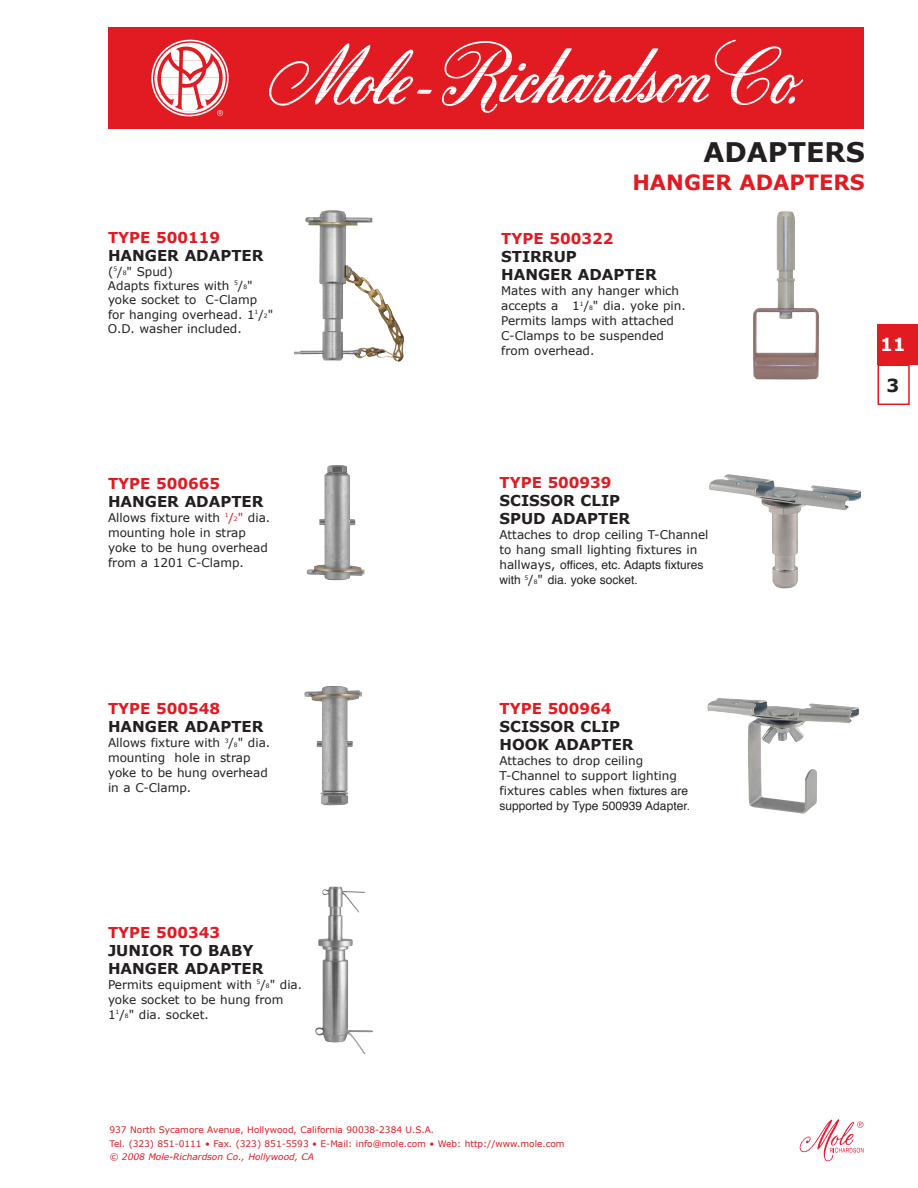
<style>
.page{position:relative;width:918px;height:1188px;background:#fff}
.page>*{position:absolute;margin:0;border:0;box-sizing:border-box;transform-origin:0 0}
.t1{font:700 27px "Verdana";color:#231f20}
.t2{font:700 21px "Verdana";color:#e21a21}
.t3{font:700 18px "Verdana";color:#fff}
.t4{font:700 18px "Verdana";color:#231f20}
.t5{font:700 15px/18px "Verdana";color:#231f20}
.t6{font:700 15px "Verdana";color:#e21a21}
.t7{font:12px/15px "Verdana";color:#231f20}
.t8{font:12px/15px "Helvetica";color:#231f20}
.t9{font:9px/13.5px "Verdana";color:#e21a21}
.t10{font:italic 9px "Verdana";color:#e21a21}
.s1{font-size:6px}
.s2{color:#e21a21}
.s3{font-size:6px;color:#e21a21}
.s4{font-family:"Verdana"}
.s5{font-family:"Verdana";font-size:6px}
.s6{font-family:"Helvetica"}
</style>
<div class="page">
<div style="left:108px;top:27px;width:756px;height:101px;background:#e21a21"></div>
<svg style="left:151px;top:39px;width:78px;height:78px"></svg>
<svg style="left:269px;top:40px;width:534px;height:73px"></svg>
<svg style="left:800px;top:1119px;width:64px;height:42px"></svg>
<img style="left:294px;top:210px;width:110px;height:152px">
<img style="left:315px;top:886px;width:58px;height:168px">
<img style="left:753px;top:211px;width:66px;height:169px">
<img style="left:306px;top:465px;width:59px;height:116px">
<img style="left:709px;top:474px;width:152px;height:115px">
<img style="left:304px;top:686px;width:58px;height:119px">
<img style="left:707px;top:698px;width:152px;height:116px">
<div style="left:878px;top:324px;width:40px;height:41px;background:#e21a21"></div>
<div style="left:878px;top:365px;width:32px;height:40px;border:2px solid #e21a21"></div>
<p class="t6" style="left:108px;top:228px;width:114px">TYPE 500119</p>
<p class="t5" style="left:108px;top:246px;width:157px">HANGER ADAPTER</p>
<p class="t7" style="left:108px;top:264px;width:167px;line-height:14.4px">(<sup>5</sup>/<span class="s1">8</span>" Spud)<br>Adapts fixtures with <sup>5</sup>/<span class="s1">8</span>" yoke socket to C-Clamp for hanging overhead. 1<sup>1</sup>/<span class="s1">2</span>"<br>O.D. washer included.</p>
<p class="t6" style="left:108px;top:474px;width:114px">TYPE 500665</p>
<p class="t5" style="left:108px;top:492px;width:157px">HANGER ADAPTER</p>
<p class="t7" style="left:108px;top:510px;width:164px">Allows fixture with <sup>1</sup><span class="s2">/</span><span class="s3">2</span><span class="s2">"</span> dia. mounting hole in strap yoke to be hung overhead from a 1201 C-Clamp.</p>
<h1 class="t1" style="left:704px;top:135px;width:163px">ADAPTERS</h1>
<h2 class="t2" style="left:632px;top:169px;width:234px">HANGER ADAPTERS</h2>
<p class="t6" style="left:501px;top:229px;width:114px">TYPE 500322</p>
<p class="t5" style="left:501px;top:247px;width:157px">STIRRUP<br>HANGER ADAPTER</p>
<p class="t7" style="left:501px;top:283px;width:186px">Mates with any hanger which accepts a 1<sup>1</sup>/<span class="s1">8</span>" dia. yoke pin.<br>Permits lamps with attached<br>C-Clamps to be suspended from overhead.</p>
<h3 class="t3" style="left:880px;top:333px;width:27px">11</h3>
<h3 class="t4" style="left:887px;top:374px;width:14px">3</h3>
<p class="t6" style="left:500px;top:473px;width:114px">TYPE 500939</p>
<p class="t5" style="left:500px;top:491px;width:132px">SCISSOR CLIP<br>SPUD ADAPTER</p>
<p class="t7" style="left:500px;top:527px;width:211px">Attaches to drop ceiling T-Channel to hang small lighting fixtures in</p>
<p class="t8" style="left:500px;top:558px;width:206px"><span class="s4">hallways,</span> offices, etc. Adapts fixtures with <sup>5</sup><span class="s4">/</span><span class="s5">8</span><span class="s4">"</span> dia. yoke socket.</p>
<p class="t6" style="left:108px;top:699px;width:114px">TYPE 500548</p>
<p class="t5" style="left:108px;top:717px;width:157px">HANGER ADAPTER</p>
<p class="t7" style="left:108px;top:735px;width:164px">Allows fixture with <sup>3</sup>/<span class="s1">8</span>" dia. mounting hole in strap yoke to be hung overhead in a C-Clamp.</p>
<p class="t6" style="left:108px;top:923px;width:114px">TYPE 500343</p>
<p class="t5" style="left:108px;top:941px;width:157px">JUNIOR TO BABY<br>HANGER ADAPTER</p>
<p class="t7" style="left:108px;top:977px;width:196px">Permits equipment with <sup>5</sup>/<span class="s1">8</span>" dia. yoke socket to be hung from<br>1<sup>1</sup>/<span class="s1">8</span>" dia. socket.</p>
<p class="t6" style="left:500px;top:699px;width:114px">TYPE 500964</p>
<p class="t5" style="left:500px;top:717px;width:136px">SCISSOR CLIP<br>HOOK ADAPTER</p>
<p class="t7" style="left:500px;top:753px;width:190px">Attaches to drop ceiling<br>T-Channel to support lighting fixtures cables when <span class="s6">fixtures are</span></p>
<p class="t8" style="left:500px;top:800px;width:192px">supported by Type 500939 Adapter.</p>
<p class="t9" style="left:110px;top:1123px;width:457px">937 North Sycamore Avenue, Hollywood, California 90038-2384 U.S.A.<br>Tel. (323) 851-0111 • Fax. (323) 851-5593 • E-Mail: info@mole.com • Web: http://www.mole.com</p>
<p class="t10" style="left:110px;top:1151px;width:206px">© 2008 Mole-Richardson Co., Hollywood, CA</p>
</div>
